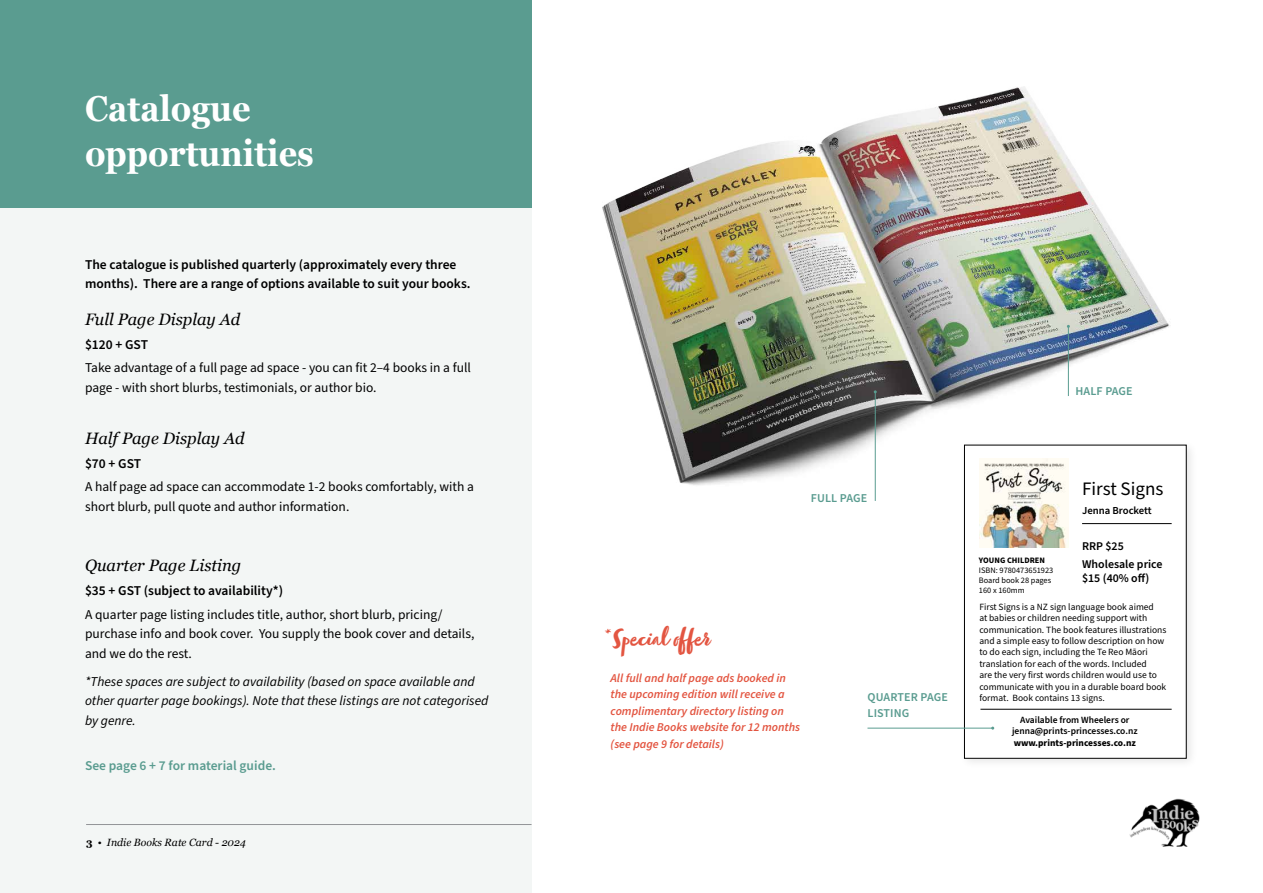
<style>
.page{position:relative;width:1263px;height:893px;background:#fff}
.page>*{position:absolute;margin:0;border:0;box-sizing:border-box;transform-origin:0 0}
.t1{font:700 36px/45px "Georgia";color:#fff;scale:.9 1}
.t2{font:27px "Zooja Pro";color:#e35541}
.t3{font:19.05px "Source Sans Pro";color:#000}
.t4{font:italic 16.5px "Georgia";color:#000}
.t5{font:13.5px/19.5px "Source Sans Pro";color:#000}
.t6{font:600 13.5px/19.5px "Source Sans Pro";color:#000}
.t7{font:italic 13.5px/19.5px "Source Sans Pro";color:#000}
.t8{font:600 13.5px "Source Sans Pro";color:#5a9c90}
.t9{font:italic 600 12px/16.5px "Source Sans Pro";color:#e35541}
.t10{font:600 12px/16.5px "Source Sans Pro";letter-spacing:.01em;color:#5a9c90}
.t11{font:600 11.85px/17.5px "Source Sans Pro";color:#000}
.t12{font:600 10.65px "Source Sans Pro";color:#000}
.t13{font:italic 10.5px "Georgia";color:#000}
.t14{font:9.45px/11.4px "Source Sans Pro";color:#000}
.t15{font:600 9.45px/11.4px "Source Sans Pro";color:#000;text-align:center}
.t16{font:700 9.45px "Source Sans Pro";color:#000}
.t17{font:8.25px/10.1px "Source Sans Pro";color:#000}
.t18{font:700 8.25px "Source Sans Pro";color:#000}
.s1{font-weight:700;font-style:normal}
.s2{font-style:normal}
</style>
<div class="page">
<div style="left:0;top:0;width:531px;height:893px;background:#f3f6f5"></div>
<hr style="left:86px;top:824px;width:445px;height:1px;background:#939598">
<img style="left:1129px;top:798px;width:71px;height:49px">
<div style="left:0;top:0;width:531px;height:207px;background:#5a9c90"></div>
<img style="left:602px;top:87px;width:568px;height:399px">
<div style="left:959px;top:440px;width:239px;height:330px;background:#000;opacity:.1"></div>
<div style="left:966px;top:445px;width:219px;height:313px;background:#fff"></div>
<img style="left:979px;top:459px;width:89px;height:89px">
<hr style="left:1082px;top:523px;width:90px;height:1px;background:#000">
<hr style="left:980px;top:709px;width:192px;height:1px;background:#000">
<hr style="left:875px;top:392px;width:1px;height:109px;background:#5a9c90">
<hr style="left:867px;top:728px;width:126px;height:1px;background:#5a9c90">
<hr style="left:1068px;top:326px;width:1px;height:70px;background:#5a9c90">
<h1 class="t1" style="left:85px;top:84px;width:256px">Catalogue opportunities</h1>
<p class="t6" style="left:85px;top:255px;width:387px">The catalogue is published quarterly (approximately every three months). There are a range of options available to suit your books.</p>
<p class="t4" style="left:85px;top:307px;width:157px">Full Page Display Ad</p>
<p class="t6" style="left:85px;top:335px;width:65px">$120 + GST</p>
<p class="t5" style="left:85px;top:359px;width:387px">Take advantage of a full page ad space - you can fit 2–4 books in a full page - with short blurbs, testimonials, or author bio.</p>
<p class="t4" style="left:85px;top:426px;width:161px">Half Page Display Ad</p>
<p class="t6" style="left:85px;top:454px;width:58px">$70 + GST</p>
<p class="t5" style="left:85px;top:477px;width:390px">A half page ad space can accommodate 1-2 books comfortably, with a short blurb, pull quote and author information.</p>
<p class="t4" style="left:85px;top:553px;width:158px">Quarter Page Listing</p>
<p class="t6" style="left:85px;top:581px;width:200px">$35 + GST (subject to availability*)</p>
<p class="t5" style="left:85px;top:605px;width:391px">A quarter page listing includes title, author, short blurb, pricing/ purchase info and book cover. You supply the book cover and details, and we do the rest.</p>
<p class="t7" style="left:85px;top:672px;width:405px">*These spaces are subject to availability (based on space available and other quarter page bookings). Note that these listings are not categorised by genre.</p>
<p class="t8" style="left:85px;top:756px;width:192px">See page 6 + 7 for material guide.</p>
<p class="t13" style="left:86px;top:834px;width:161px"><span class="s1">3</span> <span class="s2">•</span> Indie Books Rate Card - 2024</p>
<p class="t10" style="left:1075px;top:383px;width:59px">HALF PAGE</p>
<p class="t10" style="left:811px;top:490px;width:58px">FULL PAGE</p>
<h2 class="t2" style="left:602px;top:623px;width:109px">*Special offer</h2>
<p class="t9" style="left:611px;top:670px;width:191px">All full and half page ads booked in the upcoming edition will receive a complimentary directory listing on the Indie Books website for 12 months (see page 9 for details)</p>
<p class="t10" style="left:867px;top:689px;width:82px">QUARTER PAGE<br>LISTING</p>
<p class="t18" style="left:979px;top:554px;width:67px">YOUNG CHILDREN</p>
<p class="t17" style="left:979px;top:565px;width:76px">ISBN: 9780473651923<br>Board book 28 pages<br>160 x 160mm</p>
<h3 class="t3" style="left:1082px;top:476px;width:83px">First Signs</h3>
<p class="t12" style="left:1082px;top:504px;width:71px">Jenna Brockett</p>
<p class="t11" style="left:1082px;top:538px;width:82px">RRP $25<br>Wholesale price</p>
<p class="t11" style="left:1082px;top:570px;width:69px">$15 (40% off)</p>
<p class="t14" style="left:979px;top:601px;width:189px">First Signs is a NZ sign language book aimed<br>at babies or children needing support with communication. The book features illustrations and a simple easy to follow description on how to do each sign, including the Te Reo Māori translation for each of the words. Included<br>are the very first words children would use to communicate with you in a durable board book format. Book contains 13 signs.</p>
<p class="t15" style="left:1012px;top:714px;width:127px">Available from Wheelers or jenna@prints-princesses.co.nz</p>
<p class="t16" style="left:1014px;top:736px;width:124px">www.prints-princesses.co.nz</p>
</div>
